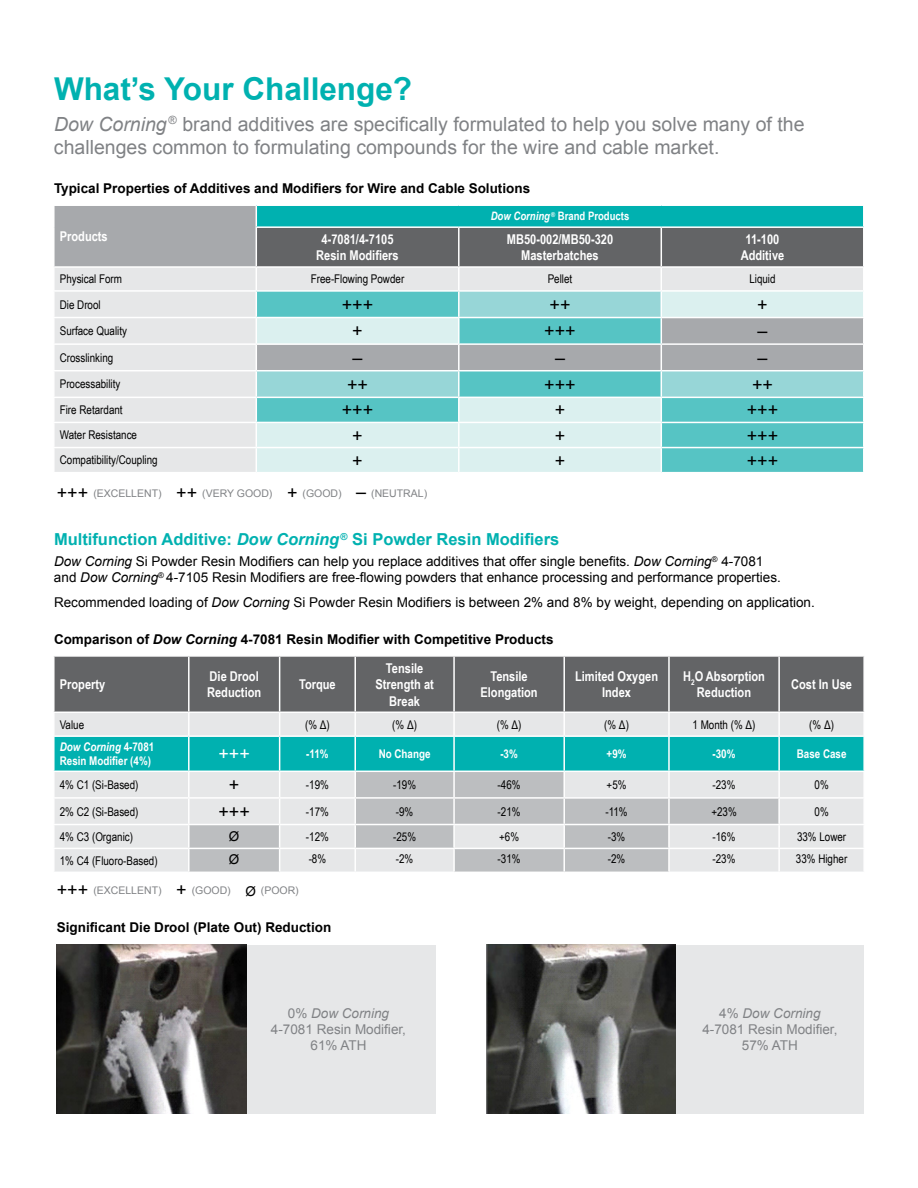
<style>
.page{position:relative;width:918px;height:1188px;background:#fff}
.page>*{position:absolute;margin:0;border:0;box-sizing:border-box;transform-origin:0 0}
.t1{font:700 31.5px "Arial";color:#00b1b0}
.t2{font:19.5px/23.4px "Arial";color:#808285}
.t3{font:18px "Arial";color:#000}
.t4{font:18px "Arial";color:#fff}
.t5{font:700 16.5px "Arial";color:#00b1b0}
.t6{font:13.5px/16.2px "Arial";color:#000}
.t7{font:700 13.5px/16.5px "Arial Narrow";color:#fff;text-align:center}
.t8{font:700 13.5px "Arial";color:#000}
.t9{font:13.5px/16.2px "Arial";color:#808285;text-align:center}
.t10{font:12px "Arial Narrow";color:#000}
.t11{font:700 12px/14.4px "Arial Narrow";color:#fff}
.t12{font:700 11.7px "Arial Narrow";color:#fff}
.t13{font:10.5px "Arial";color:#808285}
.s1{font-style:italic}
.s2{font-size:18px;color:#000}
.s3{font-size:13.5px;color:#000}
</style>
<div class="page">
<div style="left:57px;top:945px;width:378px;height:168px;background:#e6e7e8"></div>
<div style="left:486px;top:945px;width:378px;height:168px;background:#e6e7e8"></div>
<div style="left:55px;top:206px;width:201px;height:60px;background:#a7a9ac"></div>
<div style="left:55px;top:268px;width:201px;height:204px;background:#e6e7e8"></div>
<hr style="left:53px;top:290px;width:203px;height:2px;background:#fff">
<hr style="left:53px;top:317px;width:203px;height:1px;background:#fff">
<hr style="left:53px;top:343px;width:203px;height:2px;background:#fff">
<hr style="left:53px;top:370px;width:203px;height:1px;background:#fff">
<hr style="left:53px;top:397px;width:203px;height:1px;background:#fff">
<hr style="left:53px;top:422px;width:203px;height:1px;background:#fff">
<hr style="left:53px;top:447px;width:203px;height:1px;background:#fff">
<svg style="left:256px;top:206px;width:608px;height:266px;background:#93c2c3"></svg>
<hr style="left:863px;top:448px;width:2px;height:24px;background:#fff">
<div style="left:55px;top:657px;width:808px;height:55px;background:#636466"></div>
<hr style="left:188px;top:657px;width:2px;height:55px;background:#fff">
<hr style="left:279px;top:657px;width:1px;height:55px;background:#fff">
<hr style="left:354px;top:657px;width:2px;height:55px;background:#fff">
<hr style="left:453px;top:657px;width:2px;height:55px;background:#fff">
<hr style="left:563px;top:657px;width:2px;height:55px;background:#fff">
<hr style="left:668px;top:657px;width:2px;height:55px;background:#fff">
<hr style="left:778px;top:657px;width:2px;height:55px;background:#fff">
<svg style="left:54px;top:713px;width:810px;height:159px;background:#add3d4"></svg>
<hr style="left:355px;top:848px;width:99px;height:1px;background:#fff">
<hr style="left:354px;top:849px;width:2px;height:23px;background:#fff">
<hr style="left:454px;top:848px;width:110px;height:1px;background:#fff">
<hr style="left:453px;top:849px;width:2px;height:23px;background:#fff">
<hr style="left:564px;top:848px;width:105px;height:1px;background:#fff">
<hr style="left:563px;top:849px;width:2px;height:23px;background:#fff">
<hr style="left:669px;top:848px;width:110px;height:1px;background:#fff">
<hr style="left:668px;top:849px;width:2px;height:23px;background:#fff">
<hr style="left:779px;top:848px;width:86px;height:1px;background:#fff">
<hr style="left:778px;top:849px;width:2px;height:23px;background:#fff">
<hr style="left:863px;top:849px;width:2px;height:23px;background:#fff">
<img style="left:487px;top:945px;width:188px;height:168px">
<img style="left:57px;top:945px;width:189px;height:168px">
<h1 class="t1" style="left:54px;top:68px;width:360px">What’s Your Challenge?</h1>
<h2 class="t2" style="left:54px;top:112px;width:752px"><span class="s1">Dow Corning</span> <sup>®</sup> brand additives are specifically formulated to help you solve many of the challenges common to formulating compounds for the wire and cable market.</h2>
<p class="t8" style="left:54px;top:179px;width:478px">Typical Properties of Additives and Modifiers for Wire and Cable Solutions</p>
<p class="t7" style="left:60px;top:227px;width:49px">Products</p>
<p class="t12" style="left:491px;top:207px;width:140px"><span class="s1">Dow Corning</span> <sup>®</sup> Brand Products</p>
<p class="t7" style="left:316px;top:230px;width:84px">4-7081/4-7105<br>Resin Modifiers</p>
<p class="t7" style="left:507px;top:230px;width:108px">MB50-002/MB50-320<br>Masterbatches</p>
<p class="t7" style="left:741px;top:230px;width:45px">11-100<br>Additive</p>
<p class="t10" style="left:60px;top:270px;width:64px">Physical Form</p>
<p class="t10" style="left:311px;top:270px;width:95px">Free-Flowing Powder</p>
<p class="t10" style="left:548px;top:270px;width:26px">Pellet</p>
<p class="t10" style="left:749px;top:270px;width:28px">Liquid</p>
<p class="t10" style="left:60px;top:296px;width:43px">Die Drool</p>
<h3 class="t3" style="left:342px;top:293px;width:33px">+++</h3>
<h3 class="t3" style="left:550px;top:293px;width:23px">++</h3>
<h3 class="t3" style="left:757px;top:293px;width:12px">+</h3>
<p class="t10" style="left:60px;top:322px;width:69px">Surface Quality</p>
<h3 class="t3" style="left:352px;top:319px;width:12px">+</h3>
<h3 class="t3" style="left:544px;top:319px;width:33px">+++</h3>
<h3 class="t3" style="left:758px;top:319px;width:12px">–</h3>
<p class="t10" style="left:60px;top:349px;width:55px">Crosslinking</p>
<h3 class="t3" style="left:353px;top:346px;width:12px">–</h3>
<h3 class="t3" style="left:555px;top:346px;width:12px">–</h3>
<h3 class="t3" style="left:758px;top:346px;width:12px">–</h3>
<p class="t10" style="left:60px;top:375px;width:62px">Processability</p>
<h3 class="t3" style="left:347px;top:372px;width:23px">++</h3>
<h3 class="t3" style="left:544px;top:372px;width:33px">+++</h3>
<h3 class="t3" style="left:752px;top:372px;width:23px">++</h3>
<p class="t10" style="left:60px;top:401px;width:64px">Fire Retardant</p>
<h3 class="t3" style="left:342px;top:398px;width:33px">+++</h3>
<h3 class="t3" style="left:555px;top:398px;width:12px">+</h3>
<h3 class="t3" style="left:747px;top:398px;width:33px">+++</h3>
<p class="t10" style="left:60px;top:426px;width:79px">Water Resistance</p>
<h3 class="t3" style="left:352px;top:423px;width:12px">+</h3>
<h3 class="t3" style="left:555px;top:423px;width:12px">+</h3>
<h3 class="t3" style="left:747px;top:423px;width:33px">+++</h3>
<p class="t10" style="left:60px;top:451px;width:99px">Compatibility/Coupling</p>
<h3 class="t3" style="left:352px;top:449px;width:12px">+</h3>
<h3 class="t3" style="left:555px;top:449px;width:12px">+</h3>
<h3 class="t3" style="left:747px;top:449px;width:33px">+++</h3>
<p class="t13" style="left:57px;top:486px;width:372px"><span class="s2">+++</span> (EXCELLENT) <span class="s2">++</span> (VERY GOOD) <span class="s2">+</span> (GOOD) <span class="s2">–</span> (NEUTRAL)</p>
<h3 class="t5" style="left:54px;top:529px;width:507px">Multifunction Additive: <span class="s1">Dow Corning</span><sup>®</sup> Si Powder Resin Modifiers</h3>
<p class="t6" style="left:54px;top:553px;width:728px"><span class="s1">Dow Corning</span> Si Powder Resin Modifiers can help you replace additives that offer single benefits. <span class="s1">Dow Corning</span><sup>®</sup> 4-7081 and <span class="s1">Dow Corning</span><sup>®</sup> 4-7105 Resin Modifiers are free-flowing powders that enhance processing and performance properties.</p>
<p class="t6" style="left:54px;top:595px;width:762px">Recommended loading of <span class="s1">Dow Corning</span> Si Powder Resin Modifiers is between 2% and 8% by weight, depending on application.</p>
<p class="t8" style="left:54px;top:630px;width:501px">Comparison of <span class="s1">Dow Corning</span> 4-7081 Resin Modifier with Competitive Products</p>
<p class="t7" style="left:60px;top:675px;width:47px">Property</p>
<p class="t7" style="left:207px;top:667px;width:56px;text-align:left">Die Drool<br>Reduction</p>
<p class="t7" style="left:299px;top:675px;width:38px">Torque</p>
<p class="t7" style="left:375px;top:659px;width:60px">Tensile<br>Strength at<br>Break</p>
<p class="t7" style="left:481px;top:667px;width:59px">Tensile<br>Elongation</p>
<p class="t7" style="left:575px;top:667px;width:85px">Limited Oxygen<br>Index</p>
<p class="t7" style="left:683px;top:667px;width:83px">H<sub>2</sub>O Absorption<br>Reduction</p>
<p class="t7" style="left:791px;top:675px;width:62px">Cost In Use</p>
<p class="t10" style="left:60px;top:716px;width:26px">Value</p>
<p class="t10" style="left:305px;top:716px;width:26px">(% Δ)</p>
<p class="t10" style="left:392px;top:716px;width:26px">(% Δ)</p>
<p class="t10" style="left:497px;top:716px;width:26px">(% Δ)</p>
<p class="t10" style="left:604px;top:716px;width:26px">(% Δ)</p>
<p class="t10" style="left:693px;top:716px;width:65px">1 Month (% Δ)</p>
<p class="t10" style="left:809px;top:716px;width:26px">(% Δ)</p>
<p class="t11" style="left:60px;top:739px;width:96px"><span class="s1">Dow Corning</span> 4-7081<br>Resin Modifier (4%)</p>
<h3 class="t4" style="left:218px;top:742px;width:33px">+++</h3>
<p class="t11" style="left:306px;top:746px;width:24px">-11%</p>
<p class="t11" style="left:379px;top:746px;width:53px">No Change</p>
<p class="t11" style="left:500px;top:746px;width:19px">-3%</p>
<p class="t11" style="left:607px;top:746px;width:21px">+9%</p>
<p class="t11" style="left:713px;top:746px;width:24px">-30%</p>
<p class="t11" style="left:797px;top:746px;width:51px">Base Case</p>
<p class="t10" style="left:60px;top:776px;width:80px">4% C1 (Si-Based)</p>
<h3 class="t3" style="left:229px;top:773px;width:12px">+</h3>
<p class="t10" style="left:306px;top:776px;width:24px">-19%</p>
<p class="t10" style="left:393px;top:776px;width:24px">-19%</p>
<p class="t10" style="left:498px;top:776px;width:24px">-46%</p>
<p class="t10" style="left:607px;top:776px;width:21px">+5%</p>
<p class="t10" style="left:713px;top:776px;width:24px">-23%</p>
<p class="t10" style="left:815px;top:776px;width:16px">0%</p>
<p class="t10" style="left:60px;top:803px;width:80px">2% C2 (Si-Based)</p>
<h3 class="t3" style="left:218px;top:800px;width:33px">+++</h3>
<p class="t10" style="left:306px;top:803px;width:24px">-17%</p>
<p class="t10" style="left:396px;top:803px;width:19px">-9%</p>
<p class="t10" style="left:498px;top:803px;width:24px">-21%</p>
<p class="t10" style="left:605px;top:803px;width:24px">-11%</p>
<p class="t10" style="left:711px;top:803px;width:27px">+23%</p>
<p class="t10" style="left:815px;top:803px;width:16px">0%</p>
<p class="t10" style="left:60px;top:828px;width:75px">4% C3 (Organic)</p>
<p class="t6" style="left:229px;top:829px;width:12px">Ø</p>
<p class="t10" style="left:306px;top:828px;width:24px">-12%</p>
<p class="t10" style="left:393px;top:828px;width:24px">-25%</p>
<p class="t10" style="left:499px;top:828px;width:21px">+6%</p>
<p class="t10" style="left:608px;top:828px;width:19px">-3%</p>
<p class="t10" style="left:713px;top:828px;width:24px">-16%</p>
<p class="t10" style="left:797px;top:828px;width:51px">33% Lower</p>
<p class="t10" style="left:60px;top:852px;width:99px">1% C4 (Fluoro-Based)</p>
<p class="t6" style="left:229px;top:852px;width:12px">Ø</p>
<p class="t10" style="left:309px;top:850px;width:19px">-8%</p>
<p class="t10" style="left:396px;top:850px;width:19px">-2%</p>
<p class="t10" style="left:498px;top:850px;width:24px">-31%</p>
<p class="t10" style="left:608px;top:850px;width:19px">-2%</p>
<p class="t10" style="left:713px;top:850px;width:24px">-23%</p>
<p class="t10" style="left:796px;top:850px;width:53px">33% Higher</p>
<p class="t13" style="left:57px;top:883px;width:243px"><span class="s2">+++</span> (EXCELLENT) <span class="s2">+</span> (GOOD) <span class="s3">Ø</span> (POOR)</p>
<p class="t8" style="left:57px;top:918px;width:276px">Significant Die Drool (Plate Out) Reduction</p>
<p class="t9" style="left:271px;top:1005px;width:137px">0% <span class="s1">Dow Corning<br></span>4-7081 Resin Modifier,<br>61% ATH</p>
<p class="t9" style="left:702px;top:1005px;width:137px">4% <span class="s1">Dow Corning<br></span>4-7081 Resin Modifier,<br>57% ATH</p>
</div>
